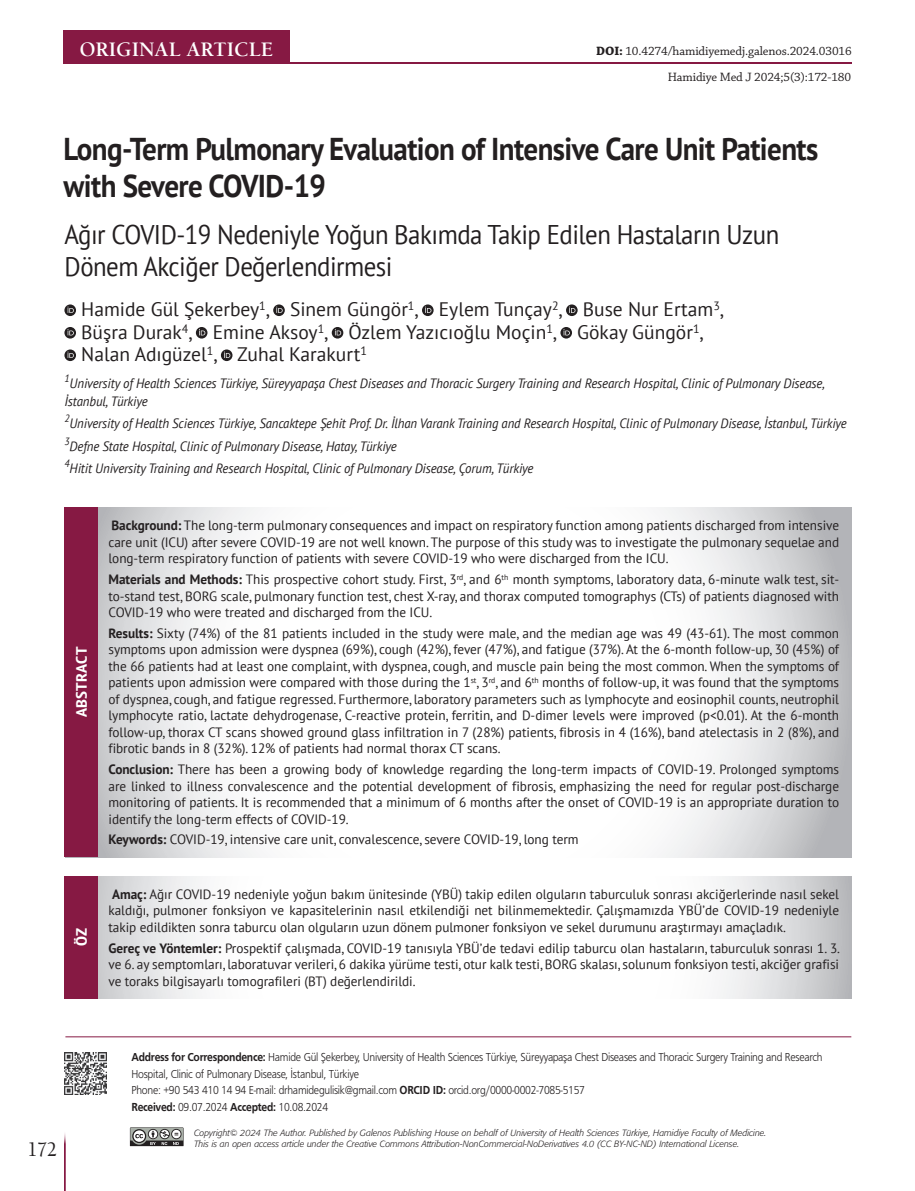
<style>
.page{position:relative;width:915px;height:1191px;background:#fff}
.page>*{position:absolute;margin:0;border:0;box-sizing:border-box;transform-origin:0 0}
.ANA_BASLIK{font:700 31.5px/37.5px "PT Sans";letter-spacing:-.02em;color:#231f20;scale:.92 1}
._2__TURKCE_BASLIK{font:27px/31.5px "PT Sans";letter-spacing:-.02em;color:#231f20;scale:.92 1}
.t1{font:21px "Berkeley Bold Tr";color:#fff}
.t2{font:21px "Berkeley Regular Tr";color:#231f20;scale:.92 1}
.YAZARLAR{font:19.5px/22.5px "PT Sans";color:#231f20}
.ABSTRACT{font:700 condensed 15px "PT Sans";letter-spacing:.02em;color:#fff;scale:1.2 1}
.OZET{font:13.5px/16.5px "PT Sans";letter-spacing:-.005em;color:#231f20;text-align:justify}
.KURUMLAR{font:italic 13.5px/18px "PT Sans";letter-spacing:-.01em;color:#231f20;scale:.95 1}
.KURUMLAR-2{font:italic 13.5px "PT Sans";letter-spacing:-.01em;color:#231f20;scale:.94 1}
.DOİ{font:12.75px "Chaparral Pro";letter-spacing:-.01em;color:#231f20}
.SAYFA_ATIFI{font:12.75px "Chaparral Pro";letter-spacing:-.01em;color:#231f20}
.t3{font:12px/16.5px "Frugal Normal Tr";letter-spacing:-.025em;color:#231f20;scale:.9 1}
.t4{font:9px/11.2px "Formata Light Ita Tr";color:#231f20}
.s1{font-weight:700}
.s2{font-family:"Frugal Bold Tr"}
</style>
<div class="page">
<hr style="left:64px;top:63px;width:787px;height:1px;background:#861943">
<div style="left:63px;top:31px;width:227px;height:33px;background:#861943"></div>
<hr style="left:64px;top:1131px;width:1px;height:60px;background:#861943">
<svg style="left:130px;top:1127px;width:53px;height:19px"></svg>
<hr style="left:65px;top:1036px;width:786px;height:1px;background:#861943">
<svg style="left:98px;top:507px;width:753px;height:350px"></svg>
<div style="left:64px;top:507px;width:34px;height:350px;background:#861943"></div>
<svg style="left:64px;top:304px;width:12px;height:12px"></svg>
<svg style="left:67px;top:306px;width:7px;height:7px"></svg>
<svg style="left:273px;top:304px;width:12px;height:12px"></svg>
<svg style="left:276px;top:306px;width:6px;height:7px"></svg>
<svg style="left:422px;top:304px;width:11px;height:12px"></svg>
<svg style="left:425px;top:306px;width:6px;height:7px"></svg>
<svg style="left:566px;top:304px;width:11px;height:12px"></svg>
<svg style="left:569px;top:306px;width:6px;height:7px"></svg>
<svg style="left:64px;top:327px;width:12px;height:11px"></svg>
<svg style="left:67px;top:329px;width:7px;height:6px"></svg>
<svg style="left:196px;top:327px;width:11px;height:11px"></svg>
<svg style="left:199px;top:329px;width:6px;height:6px"></svg>
<svg style="left:331px;top:327px;width:12px;height:11px"></svg>
<svg style="left:335px;top:329px;width:6px;height:6px"></svg>
<svg style="left:560px;top:327px;width:12px;height:11px"></svg>
<svg style="left:563px;top:329px;width:6px;height:6px"></svg>
<svg style="left:64px;top:349px;width:12px;height:12px"></svg>
<svg style="left:67px;top:351px;width:7px;height:7px"></svg>
<svg style="left:221px;top:349px;width:11px;height:12px"></svg>
<svg style="left:224px;top:351px;width:6px;height:7px"></svg>
<img style="left:65px;top:1052px;width:41px;height:42px">
<svg style="left:98px;top:876px;width:753px;height:122px"></svg>
<div style="left:64px;top:876px;width:34px;height:122px;background:#861943"></div>
<h3 class="t1" style="left:80px;top:37px;width:195px">ORIGINAL ARTICLE</h3>
<p class="DOİ" style="left:596px;top:44px;width:257px"><span class="s1">DOI:</span> 10.4274/hamidiyemedj.galenos.2024.03016</p>
<p class="SAYFA_ATIFI" style="left:667px;top:70px;width:185px">Hamidiye Med J 2024;5(3):172-180</p>
<p class="ANA_BASLIK" style="left:64px;top:129px;width:821px">Long-Term Pulmonary Evaluation of Intensive Care Unit Patients with Severe COVID-19</p>
<p class="_2__TURKCE_BASLIK" style="left:65px;top:218px;width:778px">Ağır COVID-19 Nedeniyle Yoğun Bakımda Takip Edilen Hastaların Uzun<br>Dönem Akciğer Değerlendirmesi</p>
<p class="YAZARLAR" style="left:81px;top:297px;width:643px">Hamide Gül Şekerbey<sup>1</sup>, Sinem Güngör<sup>1</sup>, Eylem Tunçay<sup>2</sup>, Buse Nur Ertam<sup>3</sup>,</p>
<p class="YAZARLAR" style="left:81px;top:320px;width:623px">Büşra Durak<sup>4</sup>, Emine Aksoy<sup>1</sup>, Özlem Yazıcıoğlu Moçin<sup>1</sup>, Gökay Güngör<sup>1</sup>,<br>Nalan Adıgüzel<sup>1</sup>, Zuhal Karakurt<sup>1</sup></p>
<p class="KURUMLAR" style="left:64px;top:374px;width:801px"><sup>1</sup>University of Health Sciences Türkiye, Süreyyapaşa Chest Diseases and Thoracic Surgery Training and Research Hospital, Clinic of Pulmonary Disease,<br>İstanbul, Türkiye</p>
<p class="KURUMLAR-2" style="left:64px;top:415px;width:833px"><sup>2</sup>University of Health Sciences Türkiye, Sancaktepe Şehit Prof. Dr. İlhan Varank Training and Research Hospital, Clinic of Pulmonary Disease, İstanbul, Türkiye</p>
<p class="KURUMLAR" style="left:64px;top:437px;width:351px"><sup>3</sup>Defne State Hospital, Clinic of Pulmonary Disease, Hatay, Türkiye</p>
<p class="KURUMLAR" style="left:64px;top:459px;width:495px"><sup>4</sup>Hitit University Training and Research Hospital, Clinic of Pulmonary Disease, Çorum, Türkiye</p>
<p class="ABSTRACT" style="left:71px;top:717px;width:61px;rotate:-90deg">ABSTRACT</p>
<p class="ABSTRACT" style="left:71px;top:946px;width:16px;rotate:-90deg">ÖZ</p>
<p class="OZET" style="left:108px;top:517px;width:731px"><span class="s1">Background:</span> The long-term pulmonary consequences and impact on respiratory function among patients discharged from intensive care unit (ICU) after severe COVID-19 are not well known. The purpose of this study was to investigate the pulmonary sequelae and long-term respiratory function of patients with severe COVID-19 who were discharged from the ICU.</p>
<p class="OZET" style="left:108px;top:571px;width:731px"><span class="s1">Materials and Methods:</span> This prospective cohort study. First, 3<sup>rd</sup>, and 6<sup>th</sup> month symptoms, laboratory data, 6-minute walk test, sit&shy;to-stand test, BORG scale, pulmonary function test, chest X-ray, and thorax computed tomographys (CTs) of patients diagnosed with COVID-19 who were treated and discharged from the ICU.</p>
<p class="OZET" style="left:108px;top:624px;width:731px"><span class="s1">Results:</span> Sixty (74%) of the 81 patients included in the study were male, and the median age was 49 (43-61). The most common symptoms upon admission were dyspnea (69%), cough (42%), fever (47%), and fatigue (37%). At the 6-month follow-up, 30 (45%) of the 66 patients had at least one complaint, with dyspnea, cough, and muscle pain being the most common. When the symptoms of patients upon admission were compared with those during the 1<sup>st</sup>, 3<sup>rd</sup>, and 6<sup>th</sup> months of follow-up, it was found that the symptoms of dyspnea, cough, and fatigue regressed. Furthermore, laboratory parameters such as lymphocyte and eosinophil counts, neutrophil lymphocyte ratio, lactate dehydrogenase, C-reactive protein, ferritin, and D-dimer levels were improved (p&lt;0.01). At the 6-month follow-up, thorax CT scans showed ground glass infiltration in 7 (28%) patients, fibrosis in 4 (16%), band atelectasis in 2 (8%), and fibrotic bands in 8 (32%). 12% of patients had normal thorax CT scans.</p>
<p class="OZET" style="left:108px;top:761px;width:731px"><span class="s1">Conclusion:</span> There has been a growing body of knowledge regarding the long-term impacts of COVID-19. Prolonged symptoms are linked to illness convalescence and the potential development of fibrosis, emphasizing the need for regular post-discharge monitoring of patients. It is recommended that a minimum of 6 months after the onset of COVID-19 is an appropriate duration to identify the long-term effects of COVID-19.</p>
<p class="OZET" style="left:108px;top:831px;width:471px"><span class="s1">Keywords:</span> COVID-19, intensive care unit, convalescence, severe COVID-19, long term</p>
<p class="OZET" style="left:108px;top:885px;width:731px"><span class="s1">Amaç:</span> Ağır COVID-19 nedeniyle yoğun bakım ünitesinde (YBÜ) takip edilen olguların taburculuk sonrası akciğerlerinde nasıl sekel kaldığı, pulmoner fonksiyon ve kapasitelerinin nasıl etkilendiği net bilinmemektedir. Çalışmamızda YBÜ’de COVID-19 nedeniyle takip edildikten sonra taburcu olan olguların uzun dönem pulmoner fonksiyon ve sekel durumunu araştırmayı amaçladık.</p>
<p class="OZET" style="left:108px;top:939px;width:732px"><span class="s1">Gereç ve Yöntemler:</span> Prospektif çalışmada, COVID-19 tanısıyla YBÜ’de tedavi edilip taburcu olan hastaların, taburculuk sonrası 1. 3. ve 6. ay semptomları, laboratuvar verileri, 6 dakika yürüme testi, otur kalk testi, BORG skalası, solunum fonksiyon testi, akciğer grafisi ve toraks bilgisayarlı tomografileri (BT) değerlendirildi.</p>
<h3 class="t2" style="left:27px;top:1136px;width:33px">172</h3>
<p class="t3" style="left:131px;top:1048px;width:769px"><span class="s2">Address for Correspondence:</span> Hamide Gül Şekerbey, University of Health Sciences Türkiye, Süreyyapaşa Chest Diseases and Thoracic Surgery Training and Research<br>Hospital, Clinic of Pulmonary Disease, İstanbul, Türkiye<br>Phone: +90 543 410 14 94 E-mail: drhamidegulisik@gmail.com <span class="s2">ORCID ID:</span> orcid.org/0000-0002-7085-5157</p>
<p class="t3" style="left:131px;top:1098px;width:220px"><span class="s2">Received:</span> 09.07.2024 <span class="s2">Accepted:</span> 10.08.2024</p>
<p class="t4" style="left:194px;top:1127px;width:573px">Copyright© 2024 The Author. Published by Galenos Publishing House on behalf of University of Health Sciences Türkiye, Hamidiye Faculty of Medicine.<br>This is an open access article under the Creative Commons Attribution-NonCommercial-NoDerivatives 4.0 (CC BY-NC-ND) International License.</p>
</div>
